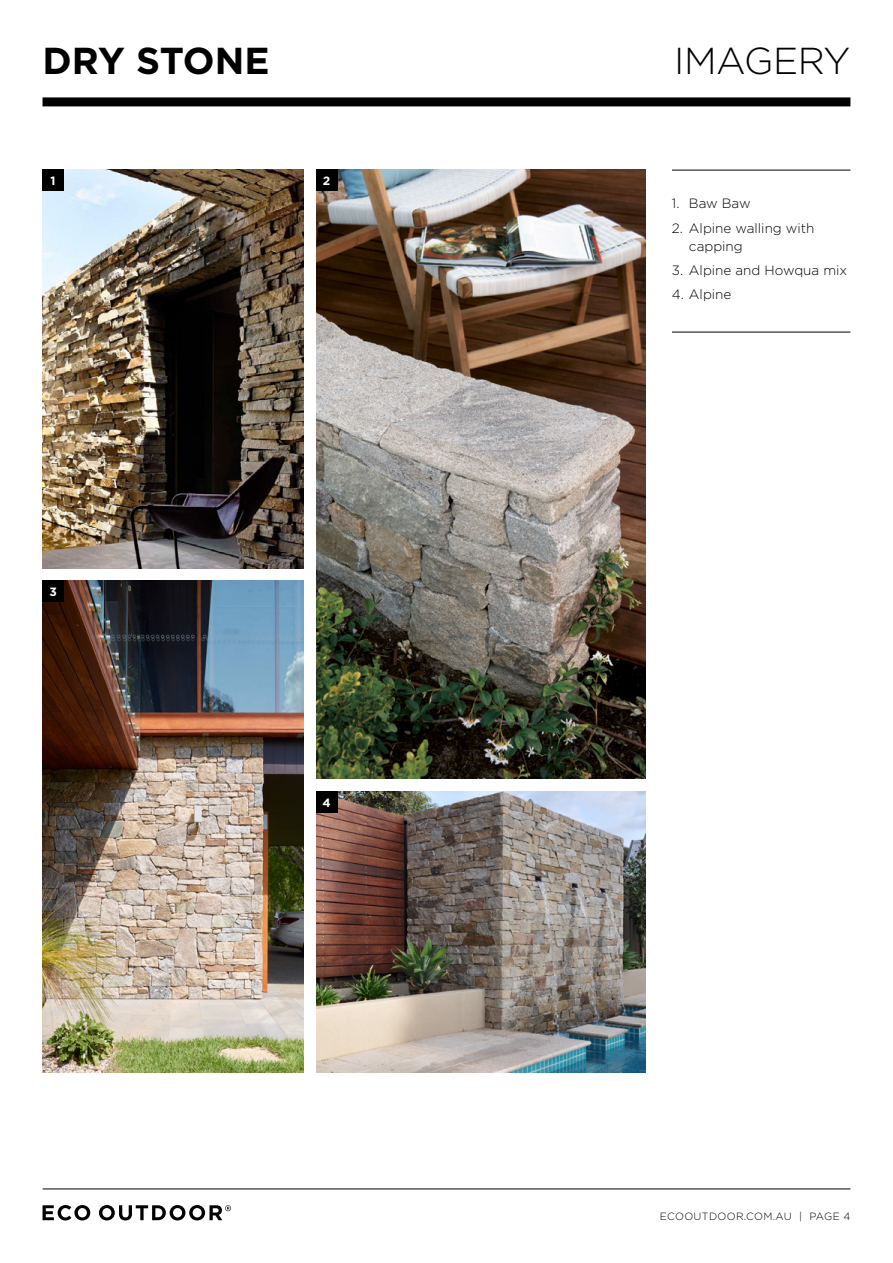
<style>
.page{position:relative;width:893px;height:1263px;background:#fff}
.page>*{position:absolute;margin:0;border:0;box-sizing:border-box;transform-origin:0 0}
.t1{font:700 37.5px "Gotham";letter-spacing:-.005em;color:#000}
.t2{font:300 37.5px "Gotham";letter-spacing:-.01em;color:#000}
.t3{font:300 13.5px/18px "Gotham";color:#000}
.t4{font:700 12px "Gotham";color:#fff}
.t5{font:300 10.5px "Gotham";letter-spacing:.03em;color:#000}
</style>
<div class="page">
<hr style="left:43px;top:1188px;width:807px;height:1px;background:#000">
<svg style="left:43px;top:1205px;width:47px;height:15px"></svg>
<svg style="left:99px;top:1205px;width:132px;height:15px"></svg>
<div style="left:43px;top:97px;width:807px;height:9px;background:#000"></div>
<img style="left:43px;top:170px;width:260px;height:398px">
<img style="left:316px;top:792px;width:329px;height:281px">
<img style="left:43px;top:580px;width:260px;height:493px">
<img style="left:316px;top:170px;width:329px;height:608px">
<div style="left:43px;top:170px;width:21px;height:21px;background:#000"></div>
<div style="left:316px;top:170px;width:21px;height:21px;background:#000"></div>
<div style="left:43px;top:580px;width:21px;height:22px;background:#000"></div>
<div style="left:316px;top:792px;width:21px;height:21px;background:#000"></div>
<hr style="left:672px;top:332px;width:178px;height:1px;background:#000">
<hr style="left:672px;top:170px;width:178px;height:1px;background:#000">
<h1 class="t1" style="left:43px;top:39px;width:228px">DRY STONE</h1>
<h1 class="t2" style="left:674px;top:40px;width:178px">IMAGERY</h1>
<p class="t4" style="left:51px;top:174px;width:7px">1</p>
<p class="t4" style="left:323px;top:174px;width:9px">2</p>
<p class="t4" style="left:49px;top:584px;width:9px">3</p>
<p class="t4" style="left:323px;top:796px;width:10px">4</p>
<p class="t3" style="left:672px;top:194px;width:80px">1. Baw Baw</p>
<p class="t3" style="left:689px;top:219px;width:127px;text-indent:-17px">2. Alpine walling with capping</p>
<p class="t3" style="left:672px;top:261px;width:177px">3. Alpine and Howqua mix</p>
<p class="t3" style="left:672px;top:285px;width:61px">4. Alpine</p>
<p class="t5" style="left:660px;top:1210px;width:192px">ECOOUTDOOR.COM.AU | PAGE 4</p>
</div>
